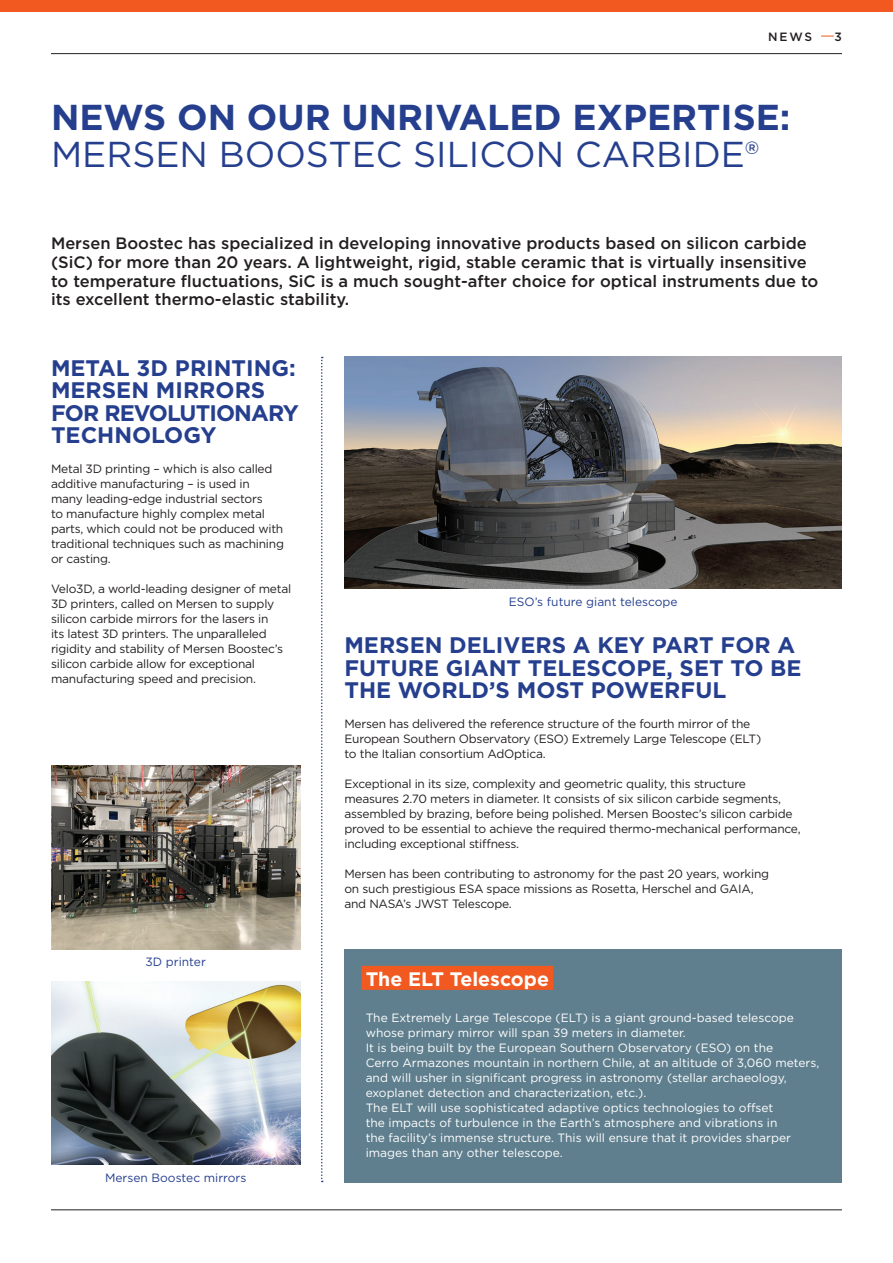
<style>
.page{position:relative;width:893px;height:1263px;background:#fff}
.page>*{position:absolute;margin:0;border:0;box-sizing:border-box;transform-origin:0 0}
.t1{font:700 36px "Gotham";color:#253f8e}
.t2{font:36px "Gotham";color:#253f8e}
.t3{font:700 22.5px/22.5px "Gotham";color:#253f8e}
.t4{font:700 19.5px "Gotham";color:#fff}
.t5{font:500 16.5px/18.8px "Gotham";color:#231f20}
.t6{font:12px/15px "Gotham";letter-spacing:-.02em;color:#231f20}
.t7{font:12px/15px "Gotham";color:#fff}
.t8{font:12px "Gotham";color:#253f8e}
.t9{font:500 12px "Gotham";color:#231f20}
</style>
<div class="page">
<div style="left:0;top:0;width:893px;height:11px;background:#f15921"></div>
<hr style="left:51px;top:1209px;width:791px;height:1px;background:#231f20">
<hr style="left:51px;top:53px;width:791px;height:1px;background:#231f20">
<svg style="left:821px;top:36px;width:13px;height:1px"></svg>
<img style="left:51px;top:765px;width:249px;height:184px">
<img style="left:51px;top:981px;width:249px;height:184px">
<svg style="left:321px;top:357px;width:2px;height:825px"></svg>
<div style="left:344px;top:949px;width:498px;height:233px;background:#607f8e"></div>
<div style="left:361px;top:966px;width:192px;height:24px;background:#f15921"></div>
<img style="left:344px;top:357px;width:498px;height:231px">
<p class="t9" style="left:768px;top:29px;width:45px">NEWS</p>
<p class="t9" style="left:834px;top:29px;width:9px">3</p>
<h1 class="t1" style="left:51px;top:93px;width:741px">NEWS ON OUR UNRIVALED EXPERTISE:</h1>
<h1 class="t2" style="left:51px;top:131px;width:710px">MERSEN BOOSTEC SILICON CARBIDE®</h1>
<p class="t5" style="left:51px;top:234px;width:769px">Mersen Boostec has specialized in developing innovative products based on silicon carbide (SiC) for more than 20 years. A lightweight, rigid, stable ceramic that is virtually insensitive to temperature fluctuations, SiC is a much sought-after choice for optical instruments due to its excellent thermo-elastic stability.</p>
<h2 class="t3" style="left:51px;top:356px;width:249px">METAL 3D PRINTING:<br>MERSEN MIRRORS<br>FOR REVOLUTIONARY<br>TECHNOLOGY</h2>
<p class="t6" style="left:51px;top:461px;width:234px">Metal 3D printing – which is also called additive manufacturing – is used in many leading-edge industrial sectors<br>to manufacture highly complex metal parts, which could not be produced with traditional techniques such as machining or casting.</p>
<p class="t6" style="left:51px;top:581px;width:242px">Velo3D, a world-leading designer of metal 3D printers, called on Mersen to supply silicon carbide mirrors for the lasers in<br>its latest 3D printers. The unparalleled rigidity and stability of Mersen Boostec’s silicon carbide allow for exceptional manufacturing speed and precision.</p>
<p class="t8" style="left:146px;top:954px;width:62px">3D printer</p>
<p class="t8" style="left:105px;top:1170px;width:143px">Mersen Boostec mirrors</p>
<p class="t8" style="left:509px;top:594px;width:170px">ESO’s future giant telescope</p>
<h2 class="t3" style="left:344px;top:634px;width:459px">MERSEN DELIVERS A KEY PART FOR A<br>FUTURE GIANT TELESCOPE, SET TO BE<br>THE WORLD’S MOST POWERFUL</h2>
<p class="t6" style="left:344px;top:716px;width:418px">Mersen has delivered the reference structure of the fourth mirror of the<br>European Southern Observatory (ESO) Extremely Large Telescope (ELT) to the Italian consortium AdOptica.</p>
<p class="t6" style="left:344px;top:776px;width:458px">Exceptional in its size, complexity and geometric quality, this structure measures 2.70 meters in diameter. It consists of six silicon carbide segments, assembled by brazing, before being polished. Mersen Boostec’s silicon carbide proved to be essential to achieve the required thermo-mechanical performance, including exceptional stiffness.</p>
<p class="t6" style="left:344px;top:866px;width:426px">Mersen has been contributing to astronomy for the past 20 years, working on such prestigious ESA space missions as Rosetta, Herschel and GAIA, and NASA’s JWST Telescope.</p>
<h3 class="t4" style="left:366px;top:966px;width:185px">The ELT Telescope</h3>
<p class="t7" style="left:366px;top:1009px;width:455px">The Extremely Large Telescope (ELT) is a giant ground-based telescope whose primary mirror will span 39 meters in diameter.<br>It is being built by the European Southern Observatory (ESO) on the<br>Cerro Armazones mountain in northern Chile, at an altitude of 3,060 meters, and will usher in significant progress in astronomy (stellar archaeology, exoplanet detection and characterization, etc.).<br>The ELT will use sophisticated adaptive optics technologies to offset<br>the impacts of turbulence in the Earth’s atmosphere and vibrations in<br>the facility’s immense structure. This will ensure that it provides sharper images than any other telescope.</p>
</div>
